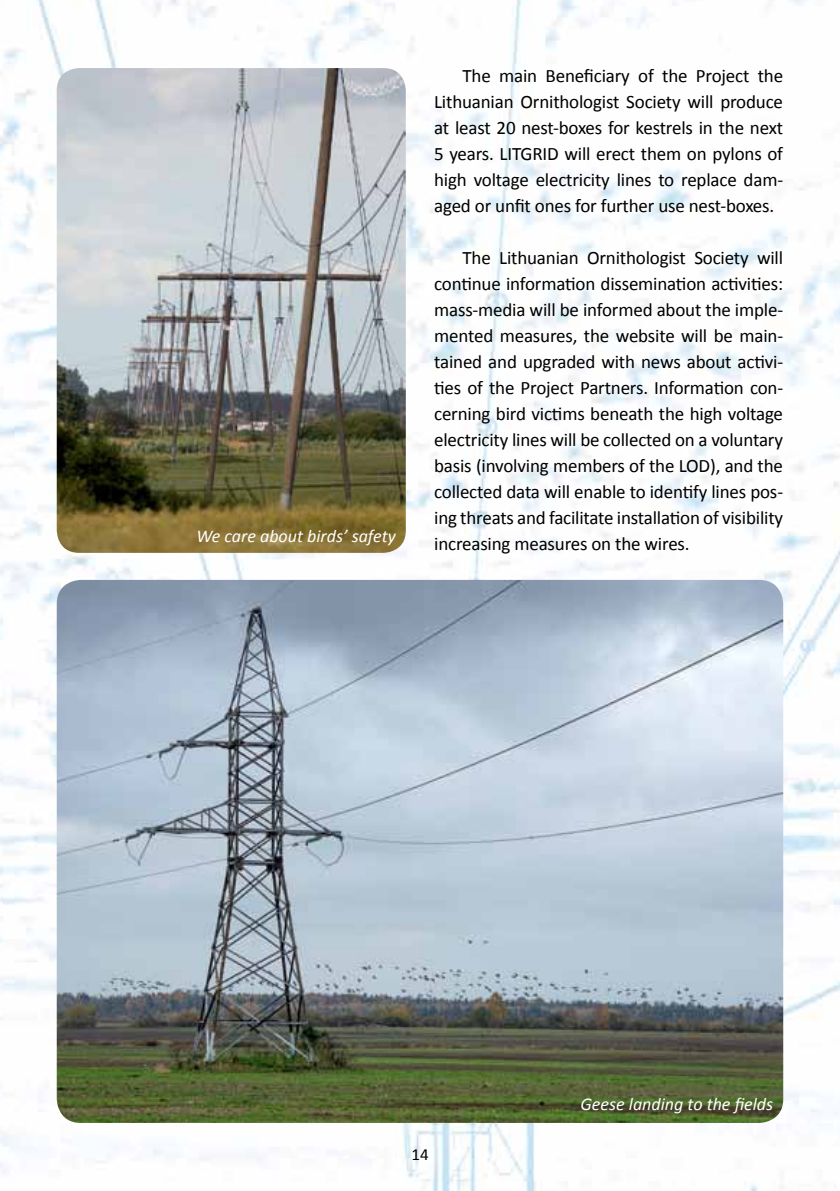
<style>
.page{position:relative;width:840px;height:1191px;background:#fff}
.page>*{position:absolute;margin:0;border:0;box-sizing:border-box;transform-origin:0 0}
.t1{font:19px/26px "Calibri";letter-spacing:-.01em;color:#000;text-align:justify}
.t2{font:italic 18px "Calibri";color:#fff}
.t3{font:17px "Calibri";color:#000}
</style>
<div class="page">
<img style="left:0;top:0;width:839px;height:1191px">
<img style="left:57px;top:68px;width:348px;height:485px">
<img style="left:57px;top:580px;width:725px;height:543px">
<p class="t2" style="left:196px;top:524px;width:200px">We care about birds’ safety</p>
<p class="t1" style="left:434px;top:63px;width:350px;text-indent:28px">The main Beneficiary of the Project the Lithuanian Ornithologist Society will produce at least 20 nest-boxes for kestrels in the next 5 years. LITGRID will erect them on pylons of high voltage electricity lines to replace dam&shy;aged or unfit ones for further use nest-boxes.</p>
<p class="t1" style="left:434px;top:245px;width:350px;text-indent:28px">The Lithuanian Ornithologist Society will continue information dissemination activities: mass-media will be informed about the imple&shy;mented measures, the website will be main&shy;tained and upgraded with news about activi&shy;ties of the Project Partners. Information con&shy;cerning bird victims beneath the high voltage electricity lines will be collected on a voluntary basis (involving members of the LOD), and the collected data will enable to identify lines pos&shy;ing threats and facilitate installation of visibility increasing measures on the wires.</p>
<p class="t3" style="left:411px;top:1145px;width:19px">1414</p>
<p class="t2" style="left:580px;top:1091px;width:194px">Geese landing to the fields</p>
</div>
